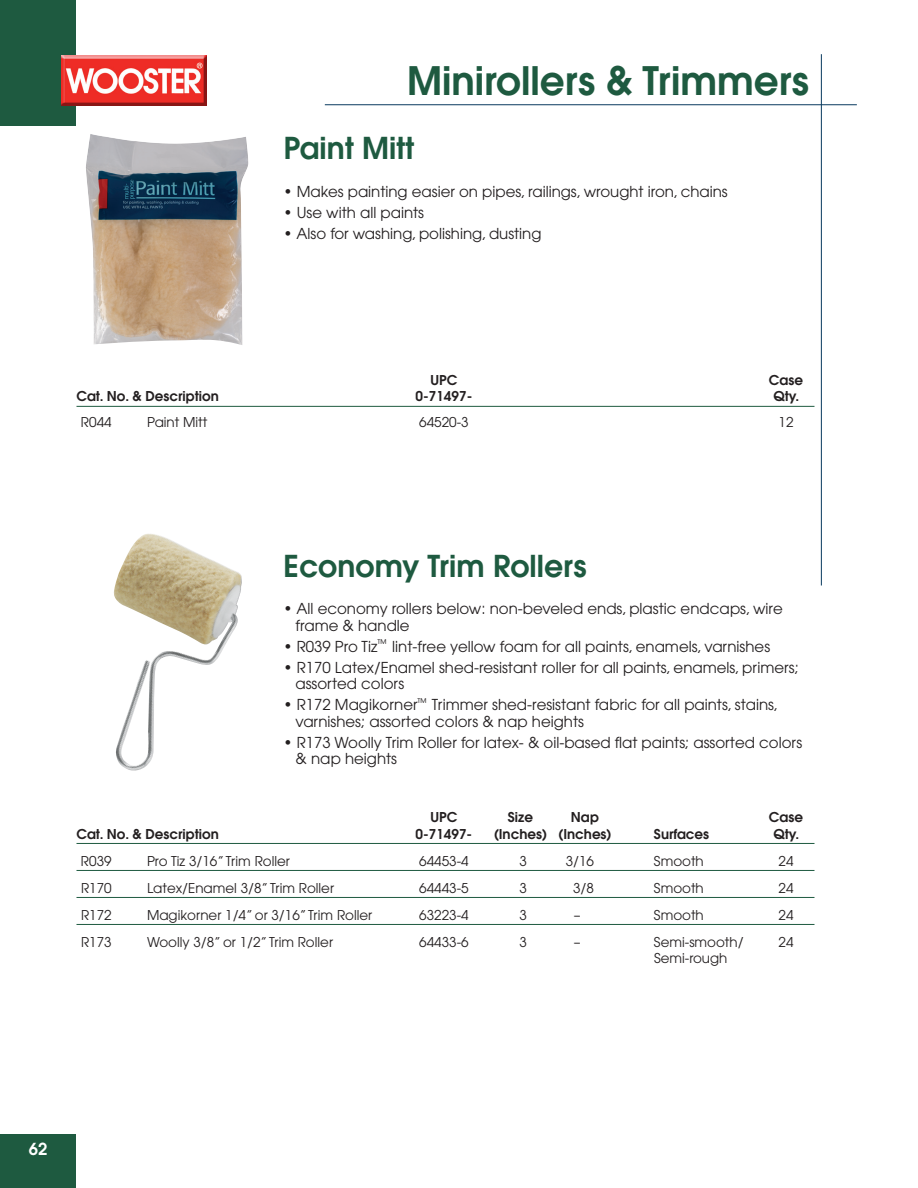
<style>
.page{position:relative;width:918px;height:1188px;background:#fff}
.page>*{position:absolute;margin:0;border:0;box-sizing:border-box;transform-origin:0 0}
.t1{font:600 39px "Avant Garde";color:#1e5a40}
.t2{font:600 30px "Avant Garde";color:#1e5a40}
.t3{font:600 16.5px "Avant Garde";color:#fff}
.t4{font:15px/16.5px "Avant Garde";color:#231f20}
.t5{font:13.5px "Avant Garde";color:#231f20}
.t6{font:600 13.5px "Avant Garde";color:#231f20}
</style>
<div class="page">
<div style="left:0;top:1134px;width:76px;height:54px;background:#1e5a40"></div>
<hr style="left:821px;top:54px;width:1px;height:532px;background:#093a5f">
<hr style="left:325px;top:104px;width:532px;height:1px;background:#093a5f">
<div style="left:0;top:0;width:76px;height:126px;background:#1e5a40"></div>
<img style="left:62px;top:56px;width:144px;height:49px">
<hr style="left:76px;top:406px;width:739px;height:1px;background:#1e5a40">
<hr style="left:76px;top:843px;width:739px;height:1px;background:#1e5a40">
<hr style="left:76px;top:870px;width:739px;height:1px;background:#1e5a40">
<hr style="left:76px;top:897px;width:739px;height:1px;background:#1e5a40">
<hr style="left:76px;top:924px;width:739px;height:1px;background:#1e5a40">
<img style="left:86px;top:134px;width:162px;height:211px">
<img style="left:114px;top:534px;width:128px;height:237px">
<h1 class="t1" style="left:407px;top:66px;width:404px">Minirollers &amp; Trimmers</h1>
<h2 class="t2" style="left:284px;top:137px;width:132px">Paint Mitt</h2>
<p class="t4" style="left:284px;top:184px;width:446px">• Makes painting easier on pipes, railings, wrought iron, chains</p>
<p class="t4" style="left:284px;top:205px;width:142px">• Use with all paints</p>
<p class="t4" style="left:284px;top:226px;width:260px">• Also for washing, polishing, dusting</p>
<p class="t6" style="left:431px;top:375px;width:28px">UPC</p>
<p class="t6" style="left:769px;top:375px;width:36px">Case</p>
<p class="t6" style="left:77px;top:391px;width:144px">Cat. No. &amp; Description</p>
<p class="t6" style="left:416px;top:391px;width:58px">0-71497-</p>
<p class="t6" style="left:774px;top:391px;width:27px">Qty.</p>
<p class="t5" style="left:81px;top:417px;width:32px">R044</p>
<p class="t5" style="left:147px;top:417px;width:62px">Paint Mitt</p>
<p class="t5" style="left:419px;top:417px;width:51px">64520-3</p>
<p class="t5" style="left:779px;top:417px;width:16px">12</p>
<h2 class="t2" style="left:284px;top:554px;width:305px">Economy Trim Rollers</h2>
<p class="t4" style="left:296px;top:602px;width:489px;text-indent:-12px">• All economy rollers below: non-beveled ends, plastic endcaps, wire frame &amp; handle</p>
<p class="t4" style="left:284px;top:639px;width:488px">• R039 Pro Tiz<sup>™</sup> lint-free yellow foam for all paints, enamels, varnishes</p>
<p class="t4" style="left:296px;top:660px;width:505px;text-indent:-12px">• R170 Latex/Enamel shed-resistant roller for all paints, enamels, primers; assorted colors</p>
<p class="t4" style="left:296px;top:698px;width:484px;text-indent:-12px">• R172 Magikorner<sup>™</sup> Trimmer shed-resistant fabric for all paints, stains, varnishes; assorted colors &amp; nap heights</p>
<p class="t4" style="left:296px;top:735px;width:508px;text-indent:-12px">• R173 Woolly Trim Roller for latex- &amp; oil-based flat paints; assorted colors &amp; nap heights</p>
<p class="t6" style="left:431px;top:812px;width:28px">UPC</p>
<p class="t6" style="left:508px;top:812px;width:27px">Size</p>
<p class="t6" style="left:571px;top:812px;width:30px">Nap</p>
<p class="t6" style="left:769px;top:812px;width:36px">Case</p>
<p class="t6" style="left:77px;top:829px;width:144px">Cat. No. &amp; Description</p>
<p class="t6" style="left:416px;top:829px;width:58px">0-71497-</p>
<p class="t6" style="left:494px;top:829px;width:119px">(Inches) (Inches)</p>
<p class="t6" style="left:654px;top:829px;width:57px">Surfaces</p>
<p class="t6" style="left:774px;top:829px;width:27px">Qty.</p>
<p class="t5" style="left:81px;top:856px;width:32px">R039</p>
<p class="t5" style="left:147px;top:856px;width:144px">Pro Tiz 3/16” Trim Roller</p>
<p class="t5" style="left:419px;top:856px;width:51px">64453-4</p>
<p class="t5" style="left:519px;top:856px;width:9px">3</p>
<p class="t5" style="left:566px;top:856px;width:30px">3/16</p>
<p class="t5" style="left:654px;top:856px;width:51px">Smooth</p>
<p class="t5" style="left:779px;top:856px;width:16px">24</p>
<p class="t5" style="left:81px;top:883px;width:32px">R170</p>
<p class="t5" style="left:147px;top:883px;width:189px">Latex/Enamel 3/8” Trim Roller</p>
<p class="t5" style="left:419px;top:883px;width:51px">64443-5</p>
<p class="t5" style="left:519px;top:883px;width:9px">3</p>
<p class="t5" style="left:573px;top:883px;width:22px">3/8</p>
<p class="t5" style="left:654px;top:883px;width:51px">Smooth</p>
<p class="t5" style="left:779px;top:883px;width:16px">24</p>
<p class="t5" style="left:81px;top:910px;width:32px">R172</p>
<p class="t5" style="left:147px;top:910px;width:227px">Magikorner 1/4” or 3/16” Trim Roller</p>
<p class="t5" style="left:419px;top:910px;width:51px">63223-4</p>
<p class="t5" style="left:519px;top:910px;width:9px">3</p>
<p class="t5" style="left:574px;top:910px;width:8px">–</p>
<p class="t5" style="left:654px;top:910px;width:51px">Smooth</p>
<p class="t5" style="left:779px;top:910px;width:16px">24</p>
<p class="t5" style="left:81px;top:937px;width:32px">R173</p>
<p class="t5" style="left:147px;top:937px;width:188px">Woolly 3/8” or 1/2” Trim Roller</p>
<p class="t5" style="left:419px;top:937px;width:51px">64433-6</p>
<p class="t5" style="left:519px;top:937px;width:9px">3</p>
<p class="t5" style="left:574px;top:937px;width:8px">–</p>
<p class="t5" style="left:654px;top:937px;width:91px">Semi-smooth/</p>
<p class="t5" style="left:779px;top:937px;width:16px">24</p>
<p class="t5" style="left:654px;top:953px;width:75px">Semi-rough</p>
<p class="t3" style="left:29px;top:1143px;width:20px">62</p>
</div>
